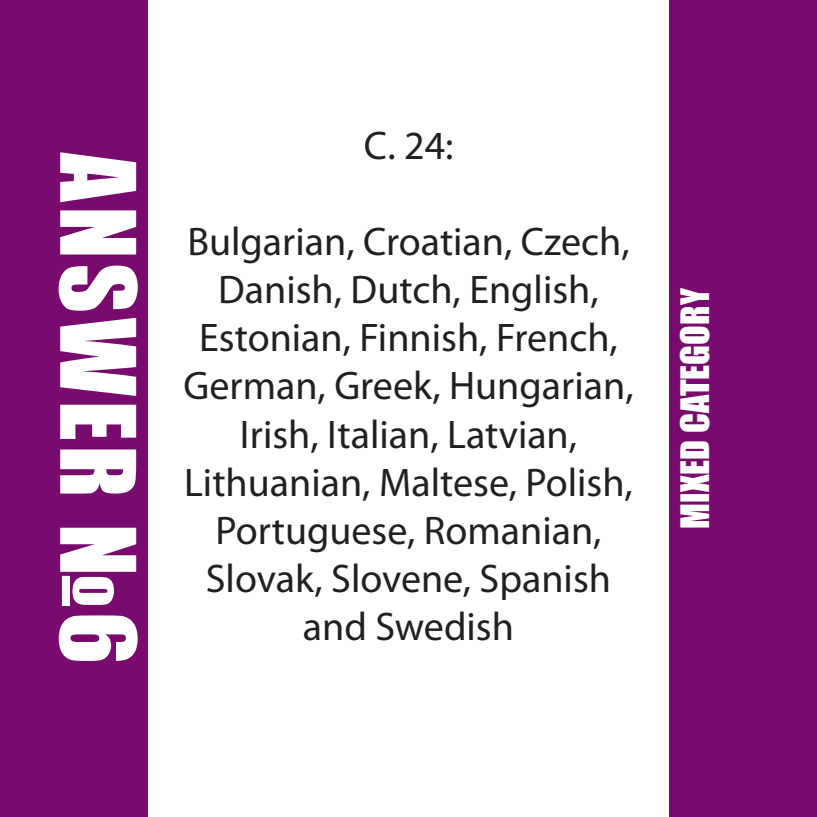
<style>
.page{position:relative;width:817px;height:817px;background:#fff}
.page>*{position:absolute;margin:0;border:0;box-sizing:border-box;transform-origin:0 0}
.t1{font:96px "Impact";letter-spacing:.05em;color:#fff}
.t2{font:40px/48px "Myriad Pro";color:#231f20;text-align:center}
.t3{font:36px "Impact";letter-spacing:.005em;color:#fff}
</style>
<div class="page">
<div style="left:669px;top:0;width:147px;height:816px;background:#790b6e"></div>
<div style="left:0;top:0;width:147px;height:816px;background:#790b6e"></div>
<h1 class="t1" style="left:172px;top:153px;width:512px;rotate:90deg">ANSWER №6</h1>
<p class="t2" style="left:364px;top:121px;width:91px">C. 24:</p>
<p class="t2" style="left:183px;top:217px;width:451px">Bulgarian, Croatian, Czech,<br>Danish, Dutch, English,<br>Estonian, Finnish, French,<br>German, Greek, Hungarian,<br>Irish, Italian, Latvian,<br>Lithuanian, Maltese, Polish,<br>Portuguese, Romanian,<br>Slovak, Slovene, Spanish and Swedish</p>
<p class="t3" style="left:667px;top:529px;width:243px;rotate:-90deg">MIXED CATEGORY</p>
</div>
